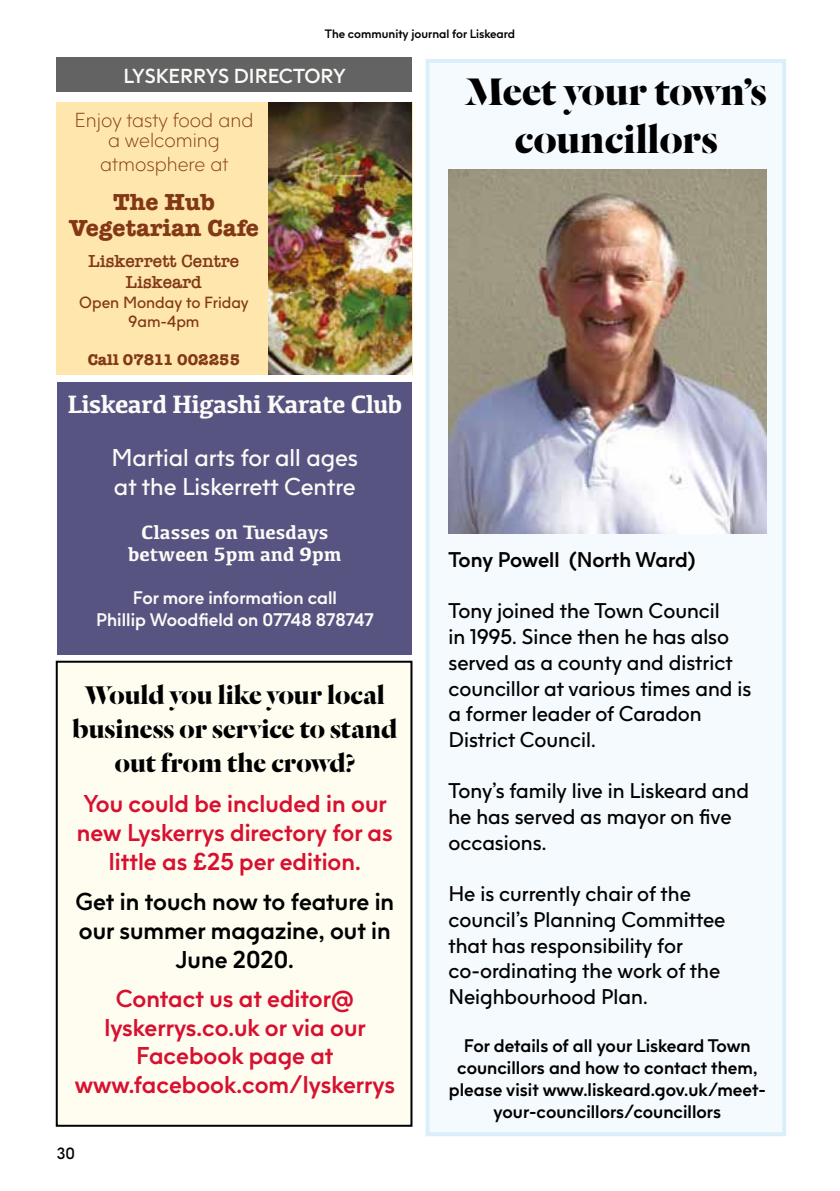
<style>
.page{position:relative;width:840px;height:1191px;background:#fff}
.page>*{position:absolute;margin:0;border:0;box-sizing:border-box;transform-origin:0 0}
.t1{font:700 42px/48px "Dala Floda";color:#000;text-align:center}
.t2{font:700 28px/33.6px "Dala Floda";color:#000;text-align:center}
.t3{font:700 26px "Kefa";letter-spacing:-.03em;color:#fcfbf8}
.t4{font:700 24px/28.8px "F37 Jan";color:#d71030;text-align:center}
.t5{font:700 24px/28.8px "F37 Jan";color:#000;text-align:center}
.t6{font:24px/28.8px "F37 Jan";color:#fcfbf8}
.t7{font:700 24px/26px "American Typewriter";color:#823816;text-align:center}
.t8{font:21px/25.8px "F37 Jan";color:#000}
.t9{font:700 21px "F37 Jan";letter-spacing:-.005em;color:#000}
.t10{font:100 20px/20px "F37 Jan";color:#823816;text-align:center}
.t11{font:700 20px/22px "Kefa";color:#fcfbf8;text-align:center}
.t12{font:700 20px "F37 Jan";color:#fcfbf8}
.t13{font:700 18px/22.2px "F37 Jan";color:#000;text-align:center}
.t14{font:700 18px/21.6px "F37 Jan";color:#fcfbf8;text-align:center}
.t15{font:600 18px/21.6px "American Typewriter";color:#823816;text-align:center}
.t16{font:16px/19.2px "F37 Jan";color:#823816;text-align:center}
.t17{font:700 16px "American Typewriter";color:#823816}
.t18{font:16px "F37 Jan";color:#000}
.t19{font:700 12px "F37 Jan";color:#000}
</style>
<div class="page">
<div style="left:57px;top:57px;width:355px;height:35px;background:#646363"></div>
<div style="left:57px;top:661px;width:354px;height:464px;background:#fffcf0"></div>
<div style="left:56px;top:660px;width:356px;height:466px;border:2px solid #000"></div>
<div style="left:57px;top:382px;width:354px;height:272px;background:#575482"></div>
<div style="left:56px;top:102px;width:356px;height:272px;background:#ffe6ac"></div>
<div style="left:425px;top:59px;width:360px;height:1077px;background:#f5fafe"></div>
<img style="left:448px;top:169px;width:317px;height:364px">
<img style="left:268px;top:102px;width:144px;height:272px">
<p class="t19" style="left:324px;top:26px;width:192px">The community journal for Liskeard</p>
<h1 class="t1" style="left:465px;top:66px;width:302px">Meet your town’s councillors</h1>
<p class="t12" style="left:123px;top:63px;width:224px">LYSKERRYS DIRECTORY</p>
<p class="t10" style="left:75px;top:110px;width:180px">Enjoy tasty food and a welcoming</p>
<p class="t10" style="left:100px;top:154px;width:130px">atmosphere at</p>
<p class="t7" style="left:69px;top:187px;width:191px">The Hub<br>Vegetarian Cafe</p>
<p class="t15" style="left:89px;top:249px;width:152px">Liskerrett Centre<br>Liskeard</p>
<p class="t16" style="left:79px;top:292px;width:171px">Open Monday to Friday<br>9am-4pm</p>
<p class="t17" style="left:88px;top:346px;width:154px">Call 07811 002255</p>
<p class="t3" style="left:67px;top:387px;width:336px">Liskeard Higashi Karate Club</p>
<p class="t6" style="left:111px;top:442px;width:248px">Martial arts for all ages at the Liskerrett Centre</p>
<p class="t11" style="left:128px;top:520px;width:214px">Classes on Tuesdays between 5pm and 9pm</p>
<p class="t14" style="left:96px;top:587px;width:279px">For more information call<br>Phillip Woodfield on 07748 878747</p>
<p class="t9" style="left:448px;top:546px;width:248px">Tony Powell (North Ward)</p>
<p class="t8" style="left:448px;top:598px;width:304px">Tony joined the Town Council<br>in 1995. Since then he has also served as a county and district councillor at various times and is a former leader of Caradon<br>District Council.</p>
<p class="t8" style="left:448px;top:777px;width:302px">Tony’s family live in Liskeard and he has served as mayor on five occasions.</p>
<p class="t8" style="left:448px;top:880px;width:278px">He is currently chair of the council’s Planning Committee that has responsibility for co-ordinating the work of the<br>Neighbourhood Plan.</p>
<p class="t13" style="left:448px;top:1034px;width:318px">For details of all your Liskeard Town councillors and how to contact them, please visit www.liskeard.gov.uk/meet&shy;your-councillors/councillors</p>
<h2 class="t2" style="left:72px;top:677px;width:326px">Would you like your local business or service to stand out from the crowd?</h2>
<p class="t4" style="left:77px;top:788px;width:317px">You could be included in our new Lyskerrys directory for as little as £25 per edition.</p>
<p class="t5" style="left:75px;top:887px;width:320px">Get in touch now to feature in our summer magazine, out in<br>June 2020.</p>
<p class="t4" style="left:75px;top:983px;width:322px">Contact us at editor@ lyskerrys.co.uk or via our<br>Facebook page at www.facebook.com/lyskerrys</p>
<p class="t18" style="left:57px;top:1143px;width:20px">30</p>
</div>
